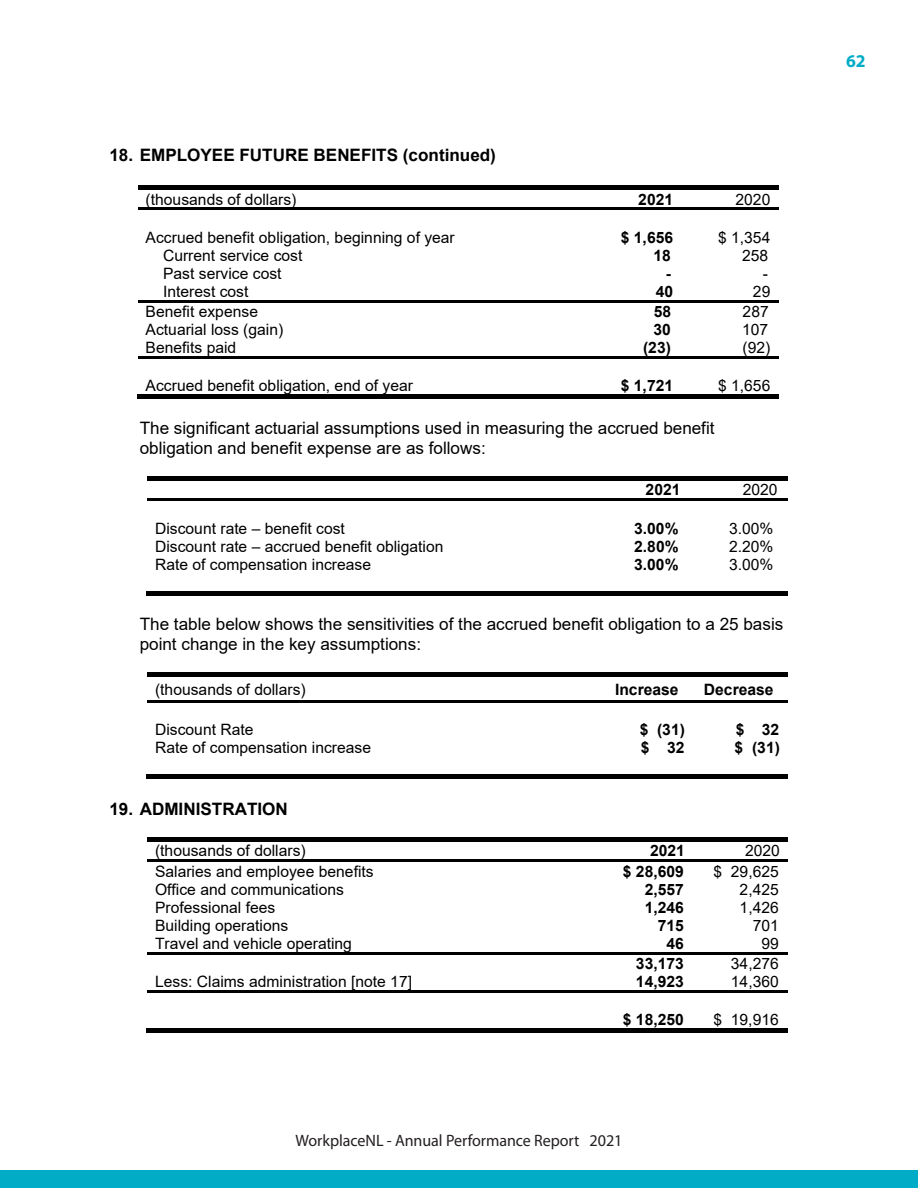
<style>
.page{position:relative;width:918px;height:1188px;background:#fff}
.page>*{position:absolute;margin:0;border:0;box-sizing:border-box;transform-origin:0 0}
.t1{font:700 18px "Myriad Pro";color:#00acc6}
.t2{font:17.1px/19.6px "Arial";color:#000}
.t3{font:700 17.1px "Arial";color:#000}
.t4{font:16.5px "Myriad Pro";letter-spacing:-.005em;color:#231f20}
.t5{font:15.6px "Arial";color:#000}
.t6{font:700 15.6px "Arial";color:#000}
</style>
<div class="page">
<div style="left:0;top:1170px;width:918px;height:18px;background:#00acc6"></div>
<div style="left:147px;top:476px;width:451px;height:5px;background:#000"></div>
<svg style="left:598px;top:476px;width:4px;height:5px"></svg>
<div style="left:602px;top:476px;width:91px;height:5px;background:#000"></div>
<svg style="left:693px;top:476px;width:4px;height:5px"></svg>
<div style="left:697px;top:476px;width:91px;height:5px;background:#000"></div>
<hr style="left:147px;top:499px;width:451px;height:2px;background:#000">
<hr style="left:600px;top:499px;width:93px;height:2px;background:#000">
<hr style="left:695px;top:499px;width:93px;height:2px;background:#000">
<hr style="left:146px;top:591px;width:452px;height:4px;background:#000">
<svg style="left:598px;top:591px;width:3px;height:4px"></svg>
<hr style="left:601px;top:591px;width:92px;height:4px;background:#000">
<svg style="left:693px;top:591px;width:3px;height:4px"></svg>
<hr style="left:696px;top:591px;width:92px;height:4px;background:#000">
<hr style="left:147px;top:673px;width:451px;height:4px;background:#000">
<svg style="left:598px;top:673px;width:4px;height:4px"></svg>
<hr style="left:602px;top:673px;width:91px;height:4px;background:#000">
<svg style="left:693px;top:673px;width:4px;height:4px"></svg>
<hr style="left:697px;top:673px;width:91px;height:4px;background:#000">
<hr style="left:147px;top:701px;width:451px;height:2px;background:#000">
<hr style="left:600px;top:701px;width:93px;height:2px;background:#000">
<hr style="left:695px;top:701px;width:93px;height:2px;background:#000">
<hr style="left:146px;top:775px;width:452px;height:4px;background:#000">
<svg style="left:598px;top:775px;width:3px;height:4px"></svg>
<hr style="left:601px;top:775px;width:92px;height:4px;background:#000">
<svg style="left:693px;top:775px;width:3px;height:4px"></svg>
<hr style="left:696px;top:775px;width:92px;height:4px;background:#000">
<div style="left:147px;top:837px;width:451px;height:5px;background:#000"></div>
<svg style="left:598px;top:837px;width:4px;height:5px"></svg>
<div style="left:602px;top:837px;width:91px;height:5px;background:#000"></div>
<svg style="left:693px;top:837px;width:4px;height:5px"></svg>
<div style="left:697px;top:837px;width:91px;height:5px;background:#000"></div>
<hr style="left:147px;top:860px;width:451px;height:2px;background:#000">
<hr style="left:600px;top:860px;width:93px;height:2px;background:#000">
<hr style="left:695px;top:860px;width:93px;height:2px;background:#000">
<hr style="left:147px;top:952px;width:451px;height:2px;background:#000">
<hr style="left:600px;top:952px;width:93px;height:2px;background:#000">
<hr style="left:695px;top:952px;width:93px;height:2px;background:#000">
<hr style="left:147px;top:990px;width:451px;height:2px;background:#000">
<hr style="left:600px;top:990px;width:93px;height:2px;background:#000">
<hr style="left:695px;top:990px;width:93px;height:2px;background:#000">
<div style="left:146px;top:1028px;width:452px;height:5px;background:#000"></div>
<svg style="left:598px;top:1028px;width:3px;height:5px"></svg>
<div style="left:601px;top:1028px;width:92px;height:5px;background:#000"></div>
<svg style="left:693px;top:1028px;width:3px;height:5px"></svg>
<div style="left:696px;top:1028px;width:92px;height:5px;background:#000"></div>
<hr style="left:138px;top:186px;width:440px;height:4px;background:#000">
<svg style="left:578px;top:186px;width:5px;height:4px"></svg>
<hr style="left:583px;top:186px;width:98px;height:4px;background:#000">
<svg style="left:681px;top:186px;width:4px;height:4px"></svg>
<hr style="left:685px;top:186px;width:93px;height:4px;background:#000">
<hr style="left:138px;top:208px;width:440px;height:2px;background:#000">
<hr style="left:581px;top:208px;width:100px;height:2px;background:#000">
<hr style="left:683px;top:208px;width:95px;height:2px;background:#000">
<hr style="left:138px;top:300px;width:440px;height:2px;background:#000">
<hr style="left:581px;top:300px;width:100px;height:2px;background:#000">
<hr style="left:683px;top:300px;width:95px;height:2px;background:#000">
<hr style="left:138px;top:356px;width:440px;height:3px;background:#000">
<hr style="left:581px;top:356px;width:100px;height:3px;background:#000">
<hr style="left:683px;top:356px;width:95px;height:3px;background:#000">
<hr style="left:137px;top:395px;width:441px;height:4px;background:#000">
<svg style="left:578px;top:395px;width:4px;height:4px"></svg>
<hr style="left:582px;top:395px;width:99px;height:4px;background:#000">
<svg style="left:681px;top:395px;width:3px;height:4px"></svg>
<hr style="left:684px;top:395px;width:94px;height:4px;background:#000">
<p class="t3" style="left:109px;top:143px;width:388px">18. EMPLOYEE FUTURE BENEFITS (continued)</p>
<p class="t5" style="left:146px;top:188px;width:152px">(thousands of dollars)</p>
<p class="t6" style="left:638px;top:188px;width:36px">2021</p>
<p class="t5" style="left:736px;top:188px;width:36px">2020</p>
<p class="t5" style="left:146px;top:227px;width:311px">Accrued benefit obligation, beginning of year</p>
<p class="t6" style="left:621px;top:226px;width:54px">$ 1,656</p>
<p class="t5" style="left:718px;top:227px;width:54px">$ 1,354</p>
<p class="t5" style="left:163px;top:245px;width:141px">Current service cost</p>
<p class="t6" style="left:654px;top:244px;width:19px">18</p>
<p class="t5" style="left:742px;top:245px;width:28px">258</p>
<p class="t5" style="left:163px;top:263px;width:120px">Past service cost</p>
<p class="t6" style="left:666px;top:262px;width:7px">-</p>
<p class="t5" style="left:763px;top:263px;width:7px">-</p>
<p class="t5" style="left:163px;top:281px;width:87px">Interest cost</p>
<p class="t6" style="left:656px;top:280px;width:19px">40</p>
<p class="t5" style="left:753px;top:281px;width:19px">29</p>
<p class="t5" style="left:146px;top:301px;width:114px">Benefit expense</p>
<p class="t6" style="left:654px;top:300px;width:19px">58</p>
<p class="t5" style="left:743px;top:301px;width:28px">287</p>
<p class="t5" style="left:146px;top:319px;width:139px">Actuarial loss (gain)</p>
<p class="t6" style="left:654px;top:319px;width:19px">30</p>
<p class="t5" style="left:742px;top:319px;width:28px">107</p>
<p class="t5" style="left:146px;top:337px;width:92px">Benefits paid</p>
<p class="t6" style="left:643px;top:337px;width:29px">(23)</p>
<p class="t5" style="left:743px;top:337px;width:29px">(92)</p>
<p class="t5" style="left:146px;top:375px;width:269px">Accrued benefit obligation, end of year</p>
<p class="t6" style="left:621px;top:375px;width:54px">$ 1,721</p>
<p class="t5" style="left:718px;top:375px;width:54px">$ 1,656</p>
<p class="t2" style="left:140px;top:418px;width:576px">The significant actuarial assumptions used in measuring the accrued benefit obligation and benefit expense are as follows:</p>
<p class="t6" style="left:646px;top:479px;width:36px">2021</p>
<p class="t5" style="left:743px;top:479px;width:36px">2020</p>
<p class="t5" style="left:155px;top:517px;width:191px">Discount rate – benefit cost</p>
<p class="t6" style="left:634px;top:517px;width:46px">3.00%</p>
<p class="t5" style="left:729px;top:517px;width:46px">3.00%</p>
<p class="t5" style="left:155px;top:535px;width:290px">Discount rate – accrued benefit obligation</p>
<p class="t6" style="left:634px;top:535px;width:46px">2.80%</p>
<p class="t5" style="left:729px;top:535px;width:46px">2.20%</p>
<p class="t5" style="left:155px;top:553px;width:218px">Rate of compensation increase</p>
<p class="t6" style="left:634px;top:553px;width:46px">3.00%</p>
<p class="t5" style="left:729px;top:553px;width:46px">3.00%</p>
<p class="t2" style="left:140px;top:615px;width:645px">The table below shows the sensitivities of the accrued benefit obligation to a 25 basis point change in the key assumptions:</p>
<p class="t5" style="left:155px;top:678px;width:152px">(thousands of dollars)</p>
<p class="t6" style="left:615px;top:678px;width:65px">Increase</p>
<p class="t6" style="left:704px;top:678px;width:71px">Decrease</p>
<p class="t5" style="left:155px;top:719px;width:100px">Discount Rate</p>
<p class="t6" style="left:640px;top:719px;width:47px">$ (31)</p>
<p class="t6" style="left:736px;top:719px;width:45px">$ 32</p>
<p class="t5" style="left:155px;top:737px;width:218px">Rate of compensation increase</p>
<p class="t6" style="left:641px;top:737px;width:45px">$ 32</p>
<p class="t6" style="left:735px;top:737px;width:47px">$ (31)</p>
<p class="t3" style="left:109px;top:797px;width:180px">19. ADMINISTRATION</p>
<p class="t5" style="left:155px;top:840px;width:152px">(thousands of dollars)</p>
<p class="t6" style="left:650px;top:840px;width:36px">2021</p>
<p class="t5" style="left:745px;top:840px;width:36px">2020</p>
<p class="t5" style="left:155px;top:860px;width:220px">Salaries and employee benefits</p>
<p class="t6" style="left:623px;top:860px;width:63px">$ 28,609</p>
<p class="t5" style="left:713px;top:860px;width:67px">$ 29,625</p>
<p class="t5" style="left:155px;top:878px;width:190px">Office and communications</p>
<p class="t6" style="left:645px;top:878px;width:41px">2,557</p>
<p class="t5" style="left:740px;top:878px;width:41px">2,425</p>
<p class="t5" style="left:155px;top:896px;width:122px">Professional fees</p>
<p class="t6" style="left:645px;top:896px;width:41px">1,246</p>
<p class="t5" style="left:740px;top:896px;width:41px">1,426</p>
<p class="t5" style="left:155px;top:915px;width:135px">Building operations</p>
<p class="t6" style="left:658px;top:914px;width:28px">715</p>
<p class="t5" style="left:753px;top:915px;width:28px">701</p>
<p class="t5" style="left:155px;top:932px;width:198px">Travel and vehicle operating</p>
<p class="t6" style="left:667px;top:932px;width:19px">46</p>
<p class="t5" style="left:761px;top:932px;width:19px">99</p>
<p class="t6" style="left:636px;top:952px;width:49px">33,173</p>
<p class="t5" style="left:731px;top:953px;width:49px">34,276</p>
<p class="t5" style="left:155px;top:971px;width:259px">Less: Claims administration [note 17]</p>
<p class="t6" style="left:636px;top:970px;width:49px">14,923</p>
<p class="t5" style="left:731px;top:971px;width:49px">14,360</p>
<p class="t6" style="left:623px;top:1009px;width:63px">$ 18,250</p>
<p class="t5" style="left:713px;top:1009px;width:67px">$ 19,916</p>
<p class="t4" style="left:295px;top:1131px;width:329px">WorkplaceNL - Annual Performance Report 2021</p>
<p class="t1" style="left:846px;top:50px;width:21px">62</p>
</div>
